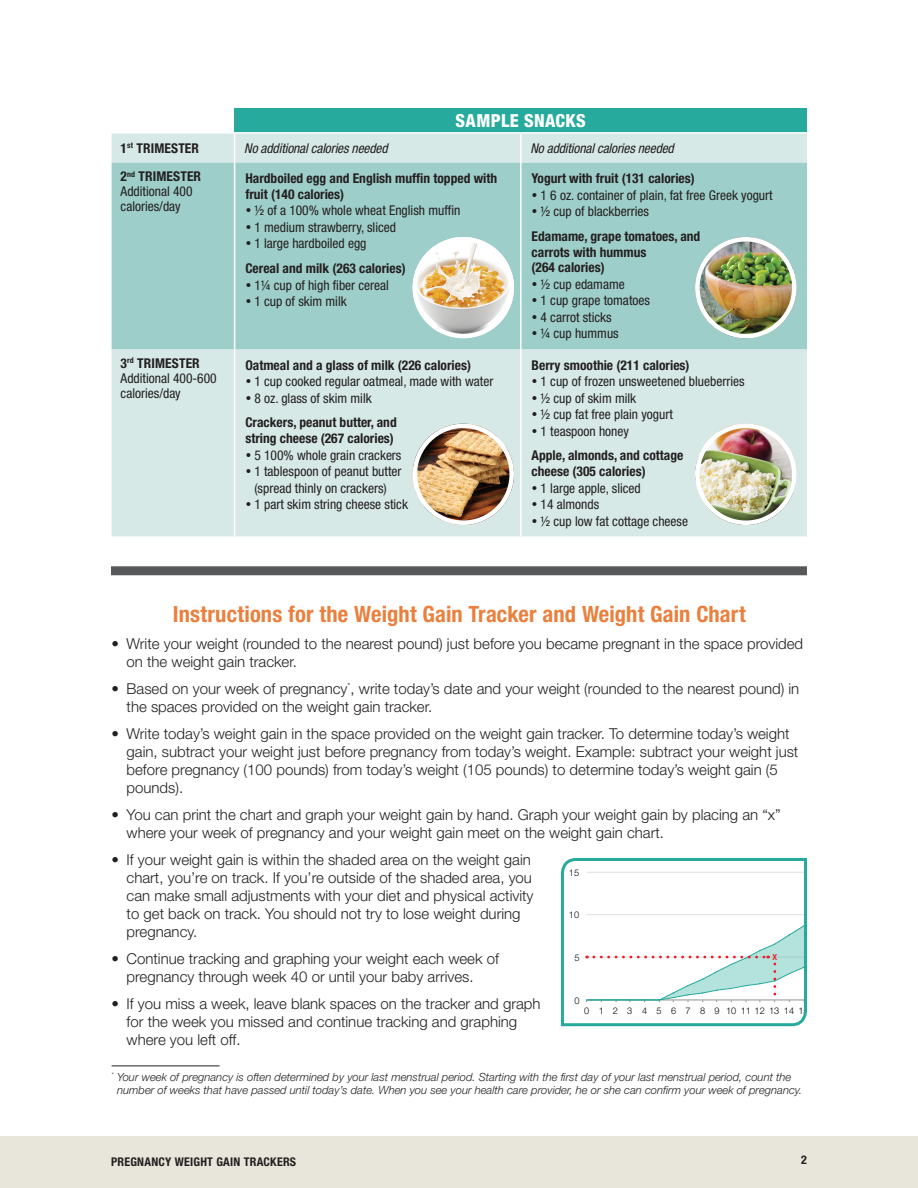
<style>
.page{position:relative;width:918px;height:1188px;background:#fff}
.page>*{position:absolute;margin:0;border:0;box-sizing:border-box;transform-origin:0 0}
.t1{font:700 condensed 22.5px "Helvetica Neue LT Std";letter-spacing:.005em;color:#ea803d}
.THead{font:800 condensed 18px "Helvetica Neue LT Std";letter-spacing:.02em;color:#fff}
.t2{font:300 15px/18px "Helvetica Neue LT Std";color:#231f20}
.Snacks_Text{font:condensed 13.5px/15px "Helvetica Neue LT Std";color:#231f20}
.Snacks_Lede_Text{font:700 condensed 13.5px/15.8px "Helvetica Neue LT Std";color:#231f20}
.Snacks_Text-2{font:italic condensed 13.5px "Helvetica Neue LT Std";letter-spacing:-.01em;color:#231f20}
.Snacks_Row_Head{font:700 condensed 13.5px "Helvetica Neue LT Std";letter-spacing:.01em;color:#231f20}
.t3{font:700 condensed 12px "Helvetica Neue LT Std";letter-spacing:.02em;color:#231f20}
.Footnote{font:italic 300 11.25px/13.5px "Helvetica Neue LT Std";color:#231f20}
.t4{font:500 condensed 11.1px "Helvetica Neue LT Std";color:#ee1d23}
.t5{font:300 9.15px "Helvetica Neue LT Std";color:#050504}
</style>
<div class="page">
<div style="left:0;top:1136px;width:918px;height:52px;background:#e8e5db"></div>
<div style="left:235px;top:108px;width:572px;height:25px;background:#25aa9d"></div>
<div style="left:112px;top:134px;width:695px;height:402px;background:#d6e9e6"></div>
<div style="left:112px;top:163px;width:695px;height:186px;background:#9ecec9"></div>
<hr style="left:235px;top:132px;width:286px;height:2px;background:#fff">
<hr style="left:521px;top:132px;width:286px;height:2px;background:#fff">
<hr style="left:520px;top:134px;width:2px;height:29px;background:#fff">
<hr style="left:520px;top:163px;width:2px;height:186px;background:#fff">
<hr style="left:520px;top:349px;width:2px;height:187px;background:#fff">
<svg style="left:234px;top:134px;width:1px;height:29px"></svg>
<hr style="left:234px;top:163px;width:1px;height:186px;background:#fff">
<hr style="left:234px;top:349px;width:1px;height:187px;background:#fff">
<img style="left:413px;top:237px;width:101px;height:98px">
<div style="left:413px;top:237px;width:101px;height:101px;border:4px solid #fff;border-radius:50%"></div>
<img style="left:695px;top:237px;width:101px;height:101px;border-radius:51px">
<div style="left:695px;top:237px;width:102px;height:101px;border:4px solid #fff;border-radius:50%"></div>
<img style="left:413px;top:424px;width:101px;height:101px;border-radius:51px">
<div style="left:413px;top:424px;width:101px;height:101px;border:4px solid #fff;border-radius:50%"></div>
<img style="left:695px;top:424px;width:101px;height:101px;border-radius:51px">
<div style="left:695px;top:424px;width:102px;height:101px;border:4px solid #fff;border-radius:50%"></div>
<div style="left:111px;top:566px;width:696px;height:9px;background:#57585a"></div>
<hr style="left:112px;top:1066px;width:108px;height:1px;background:#231f20">
<svg style="left:560px;top:858px;width:247px;height:169px"></svg>
<svg style="left:247px;top:208px;width:3px;height:4px"></svg>
<svg style="left:247px;top:225px;width:3px;height:4px"></svg>
<svg style="left:247px;top:241px;width:3px;height:4px"></svg>
<svg style="left:247px;top:283px;width:3px;height:4px"></svg>
<svg style="left:247px;top:299px;width:3px;height:4px"></svg>
<svg style="left:533px;top:193px;width:4px;height:4px"></svg>
<svg style="left:533px;top:209px;width:4px;height:4px"></svg>
<svg style="left:533px;top:282px;width:4px;height:4px"></svg>
<svg style="left:533px;top:298px;width:4px;height:4px"></svg>
<svg style="left:533px;top:315px;width:4px;height:4px"></svg>
<svg style="left:533px;top:331px;width:4px;height:4px"></svg>
<svg style="left:247px;top:379px;width:3px;height:4px"></svg>
<svg style="left:247px;top:396px;width:3px;height:4px"></svg>
<svg style="left:247px;top:453px;width:3px;height:4px"></svg>
<svg style="left:247px;top:469px;width:3px;height:4px"></svg>
<svg style="left:247px;top:502px;width:3px;height:4px"></svg>
<svg style="left:533px;top:379px;width:4px;height:4px"></svg>
<svg style="left:533px;top:396px;width:4px;height:4px"></svg>
<svg style="left:533px;top:412px;width:4px;height:4px"></svg>
<svg style="left:533px;top:429px;width:4px;height:4px"></svg>
<svg style="left:533px;top:486px;width:4px;height:4px"></svg>
<svg style="left:533px;top:502px;width:4px;height:4px"></svg>
<svg style="left:533px;top:519px;width:4px;height:4px"></svg>
<p class="THead" style="left:456px;top:109px;width:132px">SAMPLE SNACKS</p>
<p class="Snacks_Row_Head" style="left:121px;top:140px;width:80px">1<sup>st</sup> TRIMESTER</p>
<p class="Snacks_Text-2" style="left:244px;top:140px;width:145px">No additional calories needed</p>
<p class="Snacks_Text-2" style="left:531px;top:140px;width:145px">No additional calories needed</p>
<p class="Snacks_Row_Head" style="left:121px;top:168px;width:82px">2<sup>nd</sup> TRIMESTER</p>
<p class="Snacks_Text" style="left:121px;top:184px;width:73px">Additional 400 calories/day</p>
<p class="Snacks_Lede_Text" style="left:245px;top:170px;width:253px">Hardboiled egg and English muffin topped with fruit (140 calories)</p>
<p class="Snacks_Text" style="left:254px;top:203px;width:207px">½ of a 100% whole wheat English muffin</p>
<p class="Snacks_Text" style="left:254px;top:220px;width:143px">1 medium strawberry, sliced</p>
<p class="Snacks_Text" style="left:254px;top:236px;width:114px">1 large hardboiled egg</p>
<p class="Snacks_Lede_Text" style="left:245px;top:260px;width:162px">Cereal and milk (263 calories)</p>
<p class="Snacks_Text" style="left:254px;top:277px;width:136px">1¼ cup of high fiber cereal</p>
<p class="Snacks_Text" style="left:254px;top:294px;width:94px">1 cup of skim milk</p>
<p class="Snacks_Lede_Text" style="left:532px;top:170px;width:165px">Yogurt with fruit (131 calories)</p>
<p class="Snacks_Text" style="left:541px;top:187px;width:234px">1 6 oz. container of plain, fat free Greek yogurt</p>
<p class="Snacks_Text" style="left:541px;top:204px;width:110px">½ cup of blackberries</p>
<p class="Snacks_Lede_Text" style="left:532px;top:228px;width:170px">Edamame, grape tomatoes, and carrots with hummus<br>(264 calories)</p>
<p class="Snacks_Text" style="left:541px;top:277px;width:86px">½ cup edamame</p>
<p class="Snacks_Text" style="left:541px;top:293px;width:111px">1 cup grape tomatoes</p>
<p class="Snacks_Text" style="left:541px;top:310px;width:73px">4 carrot sticks</p>
<p class="Snacks_Text" style="left:541px;top:326px;width:80px">¼ cup hummus</p>
<p class="Snacks_Row_Head" style="left:121px;top:355px;width:81px">3<sup>rd</sup> TRIMESTER</p>
<p class="Snacks_Text" style="left:121px;top:370px;width:98px">Additional 400-600 calories/day</p>
<p class="Snacks_Lede_Text" style="left:245px;top:357px;width:227px">Oatmeal and a glass of milk (226 calories)</p>
<p class="Snacks_Text" style="left:254px;top:374px;width:241px">1 cup cooked regular oatmeal, made with water</p>
<p class="Snacks_Text" style="left:254px;top:390px;width:119px">8 oz. glass of skim milk</p>
<p class="Snacks_Lede_Text" style="left:245px;top:415px;width:153px">Crackers, peanut butter, and string cheese (267 calories)</p>
<p class="Snacks_Text" style="left:254px;top:447px;width:149px">5 100% whole grain crackers</p>
<p class="Snacks_Text" style="left:254px;top:463px;width:149px;line-height:16.5px">1 tablespoon of peanut butter (spread thinly on crackers)</p>
<p class="Snacks_Text" style="left:254px;top:497px;width:155px">1 part skim string cheese stick</p>
<p class="Snacks_Lede_Text" style="left:532px;top:357px;width:160px">Berry smoothie (211 calories)</p>
<p class="Snacks_Text" style="left:541px;top:374px;width:205px">1 cup of frozen unsweetened blueberries</p>
<p class="Snacks_Text" style="left:541px;top:390px;width:97px">½ cup of skim milk</p>
<p class="Snacks_Text" style="left:541px;top:407px;width:134px">½ cup fat free plain yogurt</p>
<p class="Snacks_Text" style="left:541px;top:423px;width:90px">1 teaspoon honey</p>
<p class="Snacks_Lede_Text" style="left:532px;top:448px;width:153px">Apple, almonds, and cottage cheese (305 calories)</p>
<p class="Snacks_Text" style="left:541px;top:480px;width:102px">1 large apple, sliced</p>
<p class="Snacks_Text" style="left:541px;top:497px;width:60px">14 almonds</p>
<p class="Snacks_Text" style="left:541px;top:513px;width:149px">½ cup low fat cottage cheese</p>
<h2 class="t1" style="left:173px;top:601px;width:574px">Instructions for the Weight Gain Tracker and Weight Gain Chart</h2>
<p class="t2" style="left:127px;top:634px;width:678px;text-indent:-15px">• Write your weight (rounded to the nearest pound) just before you became pregnant in the space provided on the weight gain tracker.</p>
<p class="t2" style="left:127px;top:679px;width:674px;text-indent:-15px">• Based on your week of pregnancy<sup>*</sup>, write today’s date and your weight (rounded to the nearest pound) in the spaces provided on the weight gain tracker.</p>
<p class="t2" style="left:127px;top:724px;width:673px;text-indent:-15px">• Write today’s weight gain in the space provided on the weight gain tracker. To determine today’s weight gain, subtract your weight just before pregnancy from today’s weight. Example: subtract your weight just before pregnancy (100 pounds) from today’s weight (105 pounds) to determine today’s weight gain (5 pounds).</p>
<p class="t2" style="left:127px;top:805px;width:656px;text-indent:-15px">• You can print the chart and graph your weight gain by hand. Graph your weight gain by placing an “x” where your week of pregnancy and your weight gain meet on the weight gain chart.</p>
<p class="t2" style="left:127px;top:850px;width:408px;text-indent:-15px">• If your weight gain is within the shaded area on the weight gain chart, you’re on track. If you’re outside of the shaded area, you can make small adjustments with your diet and physical activity to get back on track. You should not try to lose weight during pregnancy.</p>
<p class="t2" style="left:127px;top:949px;width:374px;text-indent:-15px">• Continue tracking and graphing your weight each week of pregnancy through week 40 or until your baby arrives.</p>
<p class="t2" style="left:127px;top:994px;width:416px;text-indent:-15px">• If you miss a week, leave blank spaces on the tracker and graph for the week you missed and continue tracking and graphing where you left off.</p>
<p class="Footnote" style="left:117px;top:1070px;width:687px;text-indent:-6px"><sup>*</sup> Your week of pregnancy is often determined by your last menstrual period. Starting with the first day of your last menstrual period, count the number of weeks that have passed until today’s date. When you see your health care provider, he or she can confirm your week of pregnancy.</p>
<p class="t5" style="left:569px;top:739px;width:12px">30</p>
<p class="t5" style="left:569px;top:825px;width:12px">20</p>
<p class="t5" style="left:569px;top:867px;width:12px">15</p>
<p class="t5" style="left:569px;top:910px;width:12px">10</p>
<p class="t4" style="left:773px;top:950px;width:6px">x</p>
<p class="t5" style="left:574px;top:952px;width:7px">5</p>
<p class="t5" style="left:574px;top:995px;width:7px">0</p>
<p class="t5" style="left:584px;top:1005px;width:336px">0 1 2 3 4 5 6 7 8 9 10 11 12 13 14 15 16 17 18 19 20 21 22 2</p>
<p class="t3" style="left:111px;top:1155px;width:187px">PREGNANCY WEIGHT GAIN TRACKERS</p>
<p class="t3" style="left:801px;top:1153px;width:7px">2</p>
</div>
